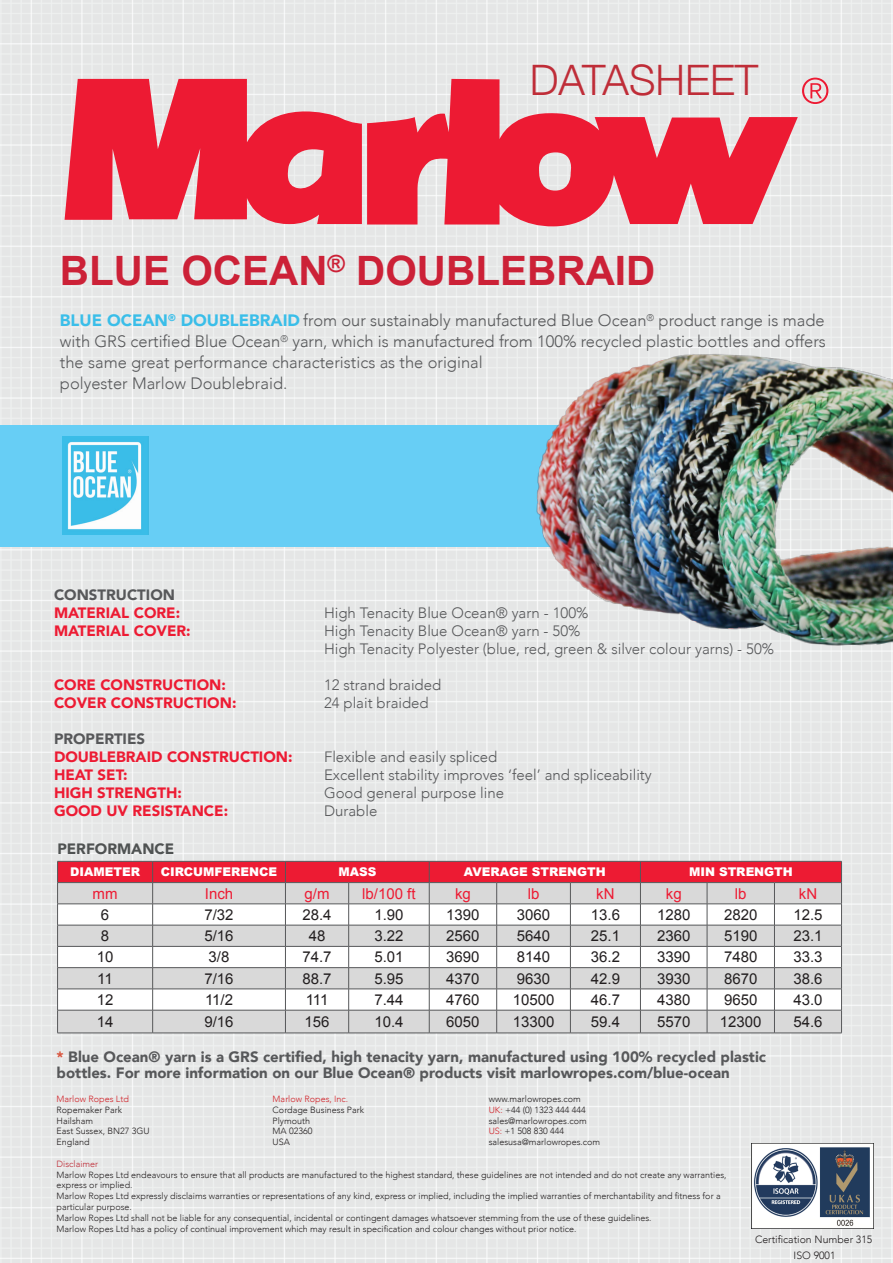
<style>
.page{position:relative;width:893px;height:1263px;background:#fff}
.page>*{position:absolute;margin:0;border:0;box-sizing:border-box;transform-origin:0 0}
.t1{font:300 42px "Helvetica Neue";color:#bf2d38}
.t2{font:700 40.5px "Arial";color:#cc2137}
.Projects_page_body_c{font:300 16.5px/21px "Avenir";color:#57585a}
.t3{font:300 15px/18px "Avenir";color:#57585a}
.t4{font:15px "Arial";color:#231f20}
.t5{font:900 15px "Avenir";color:#57585a}
.t6{font:900 15px "Avenir";color:#ed1b33}
.t7{font:15px "Arial";color:#ed1b33}
.t8{font:900 15px "Avenir";color:#4f5252}
.t9{font:900 12px "Arial";color:#fff}
.t10{font:300 10.5px "Avenir";color:#231f20}
.t11{font:300 9px/10.8px "Avenir";color:#231f20}
.t12{font:300 9px "Avenir";color:#d1232a}
.t13{font:300 9px "Avenir";color:#bf2d38}
.s1{font-weight:900;color:#3abee9}
.s2{color:#d95842}
.s3{color:#d1232a}
</style>
<div class="page">
<img style="left:0;top:0;width:893px;height:1263px">
<hr style="left:57px;top:1033px;width:96px;height:1px;background:#57585a">
<hr style="left:153px;top:1033px;width:132px;height:1px;background:#57585a">
<hr style="left:285px;top:1033px;width:64px;height:1px;background:#57585a">
<hr style="left:349px;top:1033px;width:80px;height:1px;background:#57585a">
<hr style="left:429px;top:1033px;width:68px;height:1px;background:#57585a">
<hr style="left:497px;top:1033px;width:73px;height:1px;background:#57585a">
<hr style="left:570px;top:1033px;width:70px;height:1px;background:#57585a">
<hr style="left:640px;top:1033px;width:67px;height:1px;background:#57585a">
<hr style="left:707px;top:1033px;width:67px;height:1px;background:#57585a">
<hr style="left:774px;top:1033px;width:68px;height:1px;background:#57585a">
<svg style="left:57px;top:861px;width:785px;height:172px"></svg>
<svg style="left:65px;top:79px;width:297px;height:146px;background:#eb4a5d"></svg>
<svg style="left:367px;top:79px;width:431px;height:148px;background:#ea6878"></svg>
<svg style="left:802px;top:78px;width:26px;height:26px"></svg>
<img style="left:752px;top:1143px;width:121px;height:85px">
<div style="left:0;top:425px;width:624px;height:121px;background:#67cef5"></div>
<img style="left:381px;top:231px;width:512px;height:549px">
<img style="left:63px;top:437px;width:86px;height:98px">
<p class="t1" style="left:530px;top:46px;width:230px">DATASHEET</p>
<p class="t2" style="left:60px;top:244px;width:597px">BLUE OCEAN<sup>®</sup> DOUBLEBRAID</p>
<p class="Projects_page_body_c" style="left:60px;top:310px;width:767px"><span class="s1">BLUE OCEAN</span><sup>®</sup> <span class="s1">DOUBLEBRAID</span> from our sustainably manufactured Blue Ocean<sup>®</sup> product range is made with GRS certified Blue Ocean<sup>®</sup> yarn, which is manufactured from 100% recycled plastic bottles and offers the same great performance characteristics as the original<br>polyester Marlow Doublebraid.</p>
<p class="t5" style="left:54px;top:582px;width:123px">CONSTRUCTION</p>
<p class="t6" style="left:54px;top:600px;width:128px">MATERIAL CORE:</p>
<p class="t3" style="left:324px;top:604px;width:266px">High Tenacity Blue Ocean® yarn - 100%</p>
<p class="t6" style="left:54px;top:618px;width:138px">MATERIAL COVER:</p>
<p class="t3" style="left:324px;top:622px;width:451px">High Tenacity Blue Ocean® yarn - 50%<br>High Tenacity Polyester (blue, red, green &amp; silver colour yarns) - 50%</p>
<p class="t6" style="left:54px;top:672px;width:173px">CORE CONSTRUCTION:</p>
<p class="t3" style="left:324px;top:676px;width:119px">12 strand braided</p>
<p class="t6" style="left:54px;top:690px;width:184px">COVER CONSTRUCTION:</p>
<p class="t3" style="left:324px;top:694px;width:106px">24 plait braided</p>
<p class="t5" style="left:54px;top:726px;width:93px">PROPERTIES</p>
<p class="t6" style="left:54px;top:744px;width:240px">DOUBLEBRAID CONSTRUCTION:</p>
<p class="t3" style="left:324px;top:748px;width:175px">Flexible and easily spliced</p>
<p class="t6" style="left:54px;top:762px;width:75px">HEAT SET:</p>
<p class="t3" style="left:324px;top:766px;width:329px">Excellent stability improves ‘feel’ and spliceability</p>
<p class="t6" style="left:54px;top:780px;width:130px">HIGH STRENGTH:</p>
<p class="t3" style="left:324px;top:784px;width:182px">Good general purpose line</p>
<p class="t6" style="left:54px;top:798px;width:176px">GOOD UV RESISTANCE:</p>
<p class="t3" style="left:324px;top:802px;width:55px">Durable</p>
<p class="t8" style="left:57px;top:835px;width:118px">PERFORMANCE</p>
<p class="t9" style="left:70px;top:863px;width:71px">DIAMETER</p>
<p class="t9" style="left:161px;top:863px;width:118px">CIRCUMFERENCE</p>
<p class="t9" style="left:338px;top:863px;width:39px">MASS</p>
<p class="t9" style="left:464px;top:863px;width:143px">AVERAGE STRENGTH</p>
<p class="t9" style="left:689px;top:863px;width:105px">MIN STRENGTH</p>
<p class="t7" style="left:93px;top:883px;width:26px">mm</p>
<p class="t7" style="left:205px;top:883px;width:30px">Inch</p>
<p class="t7" style="left:305px;top:883px;width:27px">g/m</p>
<p class="t7" style="left:362px;top:883px;width:55px">lb/100 ft</p>
<p class="t7" style="left:455px;top:883px;width:17px">kg</p>
<p class="t7" style="left:528px;top:883px;width:13px">lb</p>
<p class="t7" style="left:596px;top:883px;width:20px">kN</p>
<p class="t7" style="left:666px;top:883px;width:17px">kg</p>
<p class="t7" style="left:735px;top:883px;width:13px">lb</p>
<p class="t7" style="left:799px;top:883px;width:20px">kN</p>
<p class="t4" style="left:101px;top:905px;width:10px">6</p>
<p class="t4" style="left:204px;top:905px;width:31px">7/32</p>
<p class="t4" style="left:302px;top:905px;width:31px">28.4</p>
<p class="t4" style="left:374px;top:905px;width:31px">1.90</p>
<p class="t4" style="left:446px;top:905px;width:35px">1390</p>
<p class="t4" style="left:517px;top:905px;width:35px">3060</p>
<p class="t4" style="left:591px;top:905px;width:31px">13.6</p>
<p class="t4" style="left:657px;top:905px;width:35px">1280</p>
<p class="t4" style="left:724px;top:905px;width:35px">2820</p>
<p class="t4" style="left:793px;top:905px;width:31px">12.5</p>
<p class="t4" style="left:101px;top:926px;width:10px">8</p>
<p class="t4" style="left:204px;top:926px;width:31px">5/16</p>
<p class="t4" style="left:309px;top:926px;width:18px">48</p>
<p class="t4" style="left:374px;top:926px;width:31px">3.22</p>
<p class="t4" style="left:446px;top:926px;width:35px">2560</p>
<p class="t4" style="left:517px;top:926px;width:35px">5640</p>
<p class="t4" style="left:591px;top:926px;width:31px">25.1</p>
<p class="t4" style="left:657px;top:926px;width:35px">2360</p>
<p class="t4" style="left:724px;top:926px;width:35px">5190</p>
<p class="t4" style="left:793px;top:926px;width:31px">23.1</p>
<p class="t4" style="left:97px;top:947px;width:18px">10</p>
<p class="t4" style="left:209px;top:947px;width:22px">3/8</p>
<p class="t4" style="left:302px;top:947px;width:31px">74.7</p>
<p class="t4" style="left:374px;top:947px;width:31px">5.01</p>
<p class="t4" style="left:446px;top:947px;width:35px">3690</p>
<p class="t4" style="left:517px;top:947px;width:35px">8140</p>
<p class="t4" style="left:591px;top:947px;width:31px">36.2</p>
<p class="t4" style="left:657px;top:947px;width:35px">3390</p>
<p class="t4" style="left:724px;top:947px;width:35px">7480</p>
<p class="t4" style="left:793px;top:947px;width:31px">33.3</p>
<p class="t4" style="left:97px;top:969px;width:17px">11</p>
<p class="t4" style="left:204px;top:969px;width:31px">7/16</p>
<p class="t4" style="left:302px;top:969px;width:31px">88.7</p>
<p class="t4" style="left:374px;top:969px;width:31px">5.95</p>
<p class="t4" style="left:446px;top:969px;width:35px">4370</p>
<p class="t4" style="left:517px;top:969px;width:35px">9630</p>
<p class="t4" style="left:591px;top:969px;width:31px">42.9</p>
<p class="t4" style="left:657px;top:969px;width:35px">3930</p>
<p class="t4" style="left:724px;top:969px;width:35px">8670</p>
<p class="t4" style="left:793px;top:969px;width:31px">38.6</p>
<p class="t4" style="left:97px;top:990px;width:18px">12</p>
<p class="t4" style="left:205px;top:990px;width:30px">11/2</p>
<p class="t4" style="left:306px;top:990px;width:24px">111</p>
<p class="t4" style="left:374px;top:990px;width:31px">7.44</p>
<p class="t4" style="left:446px;top:990px;width:35px">4760</p>
<p class="t4" style="left:513px;top:990px;width:43px">10500</p>
<p class="t4" style="left:591px;top:990px;width:31px">46.7</p>
<p class="t4" style="left:657px;top:990px;width:35px">4380</p>
<p class="t4" style="left:724px;top:990px;width:35px">9650</p>
<p class="t4" style="left:793px;top:990px;width:31px">43.0</p>
<p class="t4" style="left:97px;top:1012px;width:18px">14</p>
<p class="t4" style="left:204px;top:1012px;width:31px">9/16</p>
<p class="t4" style="left:305px;top:1012px;width:27px">156</p>
<p class="t4" style="left:374px;top:1012px;width:31px">10.4</p>
<p class="t4" style="left:446px;top:1012px;width:35px">6050</p>
<p class="t4" style="left:513px;top:1012px;width:43px">13300</p>
<p class="t4" style="left:591px;top:1012px;width:31px">59.4</p>
<p class="t4" style="left:657px;top:1012px;width:35px">5570</p>
<p class="t4" style="left:720px;top:1012px;width:43px">12300</p>
<p class="t4" style="left:793px;top:1012px;width:31px">54.6</p>
<p class="t5" style="left:57px;top:1044px;width:711px"><span class="s2">*</span> Blue Ocean® yarn is a GRS certified, high tenacity yarn, manufactured using 100% recycled plastic</p>
<p class="t5" style="left:57px;top:1060px;width:675px">bottles. For more information on our Blue Ocean® products visit marlowropes.com/blue-ocean</p>
<p class="t12" style="left:57px;top:1093px;width:74px">Marlow Ropes Ltd</p>
<p class="t12" style="left:273px;top:1093px;width:77px">Marlow Ropes, Inc.</p>
<p class="t11" style="left:489px;top:1093px;width:94px">www.marlowropes.com</p>
<p class="t11" style="left:57px;top:1104px;width:67px">Ropemaker Park</p>
<p class="t11" style="left:273px;top:1104px;width:93px">Cordage Business Park</p>
<p class="t11" style="left:489px;top:1104px;width:99px"><span class="s3">UK:</span> +44 (0) 1323 444 444</p>
<p class="t11" style="left:57px;top:1115px;width:38px">Hailsham</p>
<p class="t11" style="left:273px;top:1115px;width:39px">Plymouth</p>
<p class="t11" style="left:489px;top:1115px;width:100px">sales@marlowropes.com</p>
<p class="t11" style="left:57px;top:1126px;width:95px">East Sussex, BN27 3GU</p>
<p class="t11" style="left:273px;top:1126px;width:41px">MA 02360</p>
<p class="t11" style="left:489px;top:1126px;width:77px"><span class="s3">US:</span> +1 508 830 444</p>
<p class="t11" style="left:57px;top:1137px;width:35px">England</p>
<p class="t11" style="left:273px;top:1137px;width:19px">USA</p>
<p class="t11" style="left:489px;top:1137px;width:113px">salesusa@marlowropes.com</p>
<p class="t13" style="left:57px;top:1158px;width:43px">Disclaimer</p>
<p class="t11" style="left:57px;top:1169px;width:671px">Marlow Ropes Ltd endeavours to ensure that all products are manufactured to the highest standard, these guidelines are not intended and do not create any warranties, express or implied.</p>
<p class="t11" style="left:57px;top:1191px;width:665px">Marlow Ropes Ltd expressly disclaims warranties or representations of any kind, express or implied, including the implied warranties of merchantability and fitness for a particular purpose.</p>
<p class="t11" style="left:57px;top:1212px;width:596px">Marlow Ropes Ltd shall not be liable for any consequential, incidental or contingent damages whatsoever stemming from the use of these guidelines.</p>
<p class="t11" style="left:57px;top:1223px;width:521px">Marlow Ropes Ltd has a policy of continual improvement which may result in specification and colour changes without prior notice.</p>
<p class="t10" style="left:755px;top:1233px;width:119px">Certification Number 315</p>
<p class="t10" style="left:794px;top:1249px;width:43px">ISO 9001</p>
</div>
